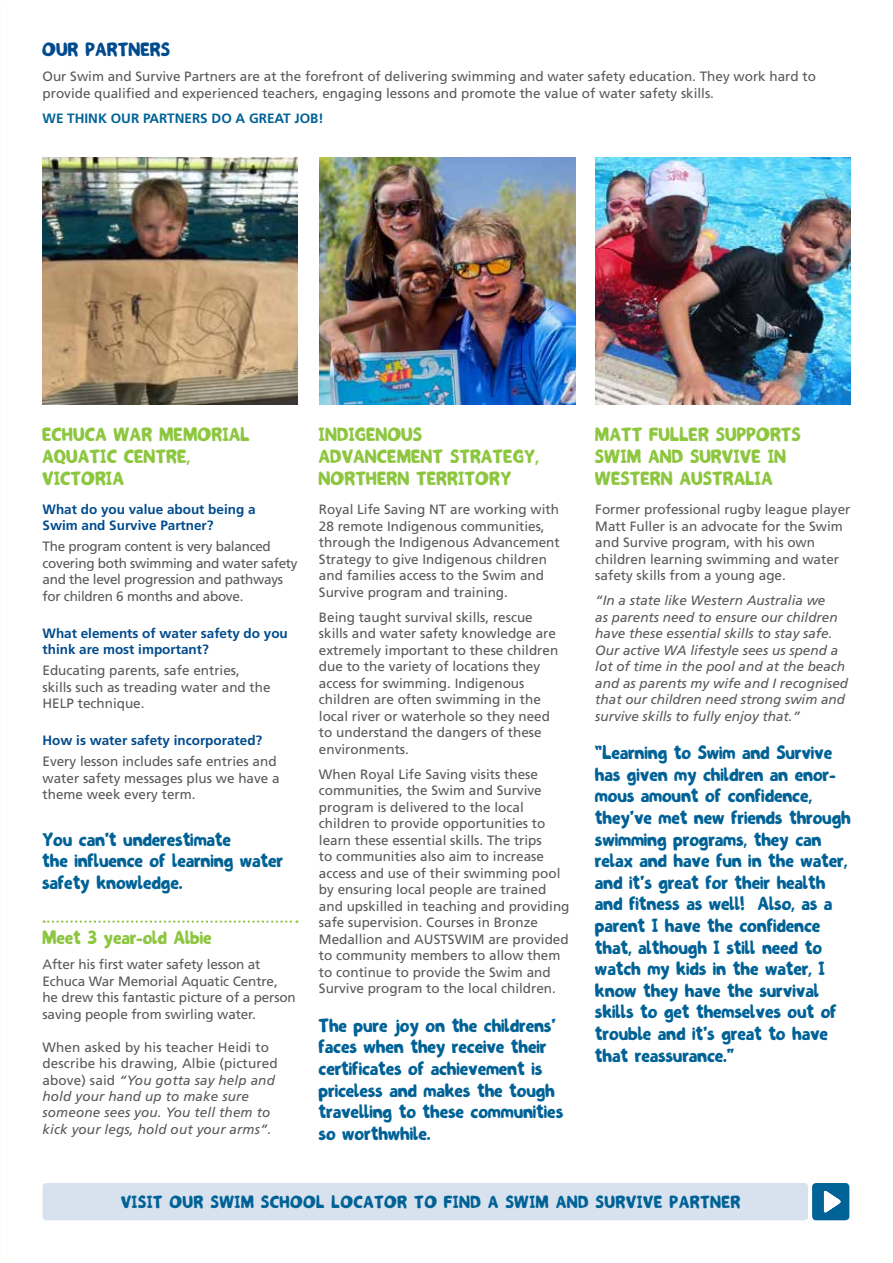
<style>
.page{position:relative;width:893px;height:1263px;background:#fff}
.page>*{position:absolute;margin:0;border:0;box-sizing:border-box;transform-origin:0 0}
.t1{font:600 18px/21.6px "Adam Sans";letter-spacing:.03em;color:#006296}
.t2{font:600 18px/21.6px "Adam Sans";letter-spacing:.04em;color:#8dc63f}
.t3{font:600 18px "Adam Sans";letter-spacing:.04em;color:#004b8d}
.t4{font:600 16.5px "Adam Sans";letter-spacing:.06em;color:#006296}
.t5{font:13.5px/16.5px "Frutiger";color:#58595b}
.t6{font:italic 13.5px/16.5px "Frutiger";color:#58595b}
.t7{font:700 13.5px/16.5px "Frutiger";color:#004b8d}
.t8{font:13.5px/16.5px "Frutiger";letter-spacing:-.02em;color:#58595b}
.t9{font:700 13.5px "Frutiger";color:#006296}
.s1{font-style:normal}
</style>
<div class="page">
<img style="left:43px;top:158px;width:255px;height:246px">
<img style="left:320px;top:158px;width:255px;height:246px">
<img style="left:595px;top:158px;width:255px;height:246px">
<svg style="left:44px;top:920px;width:254px;height:3px"></svg>
<div style="left:43px;top:1183px;width:765px;height:37px;background:#d8e2ee;border-radius:4px"></div>
<div style="left:812px;top:1183px;width:37px;height:37px;background:#006296;border-radius:4px"></div>
<svg style="left:824px;top:1191px;width:17px;height:22px"></svg>
<h1 class="t3" style="left:43px;top:42px;width:129px">OUR PARTNERS</h1>
<p class="t5" style="left:43px;top:68px;width:775px">Our Swim and Survive Partners are at the forefront of delivering swimming and water safety education. They work hard to provide qualified and experienced teachers, engaging lessons and promote the value of water safety skills.</p>
<p class="t9" style="left:43px;top:110px;width:283px">WE THINK OUR PARTNERS DO A GREAT JOB!</p>
<h1 class="t2" style="left:43px;top:426px;width:208px">ECHUCA WAR MEMORIAL<br>AQUATIC CENTRE,<br>VICTORIA</h1>
<p class="t7" style="left:43px;top:501px;width:215px">What do you value about being a<br>Swim and Survive Partner?</p>
<p class="t8" style="left:43px;top:538px;width:257px">The program content is very balanced covering both swimming and water safety and the level progression and pathways for children 6 months and above.</p>
<p class="t7" style="left:43px;top:625px;width:247px">What elements of water safety do you think are most important?</p>
<p class="t5" style="left:43px;top:662px;width:230px">Educating parents, safe entries, skills such as treading water and the<br>HELP technique.</p>
<p class="t7" style="left:43px;top:732px;width:221px">How is water safety incorporated?</p>
<p class="t5" style="left:43px;top:753px;width:239px">Every lesson includes safe entries and water safety messages plus we have a theme week every term.</p>
<h1 class="t1" style="left:43px;top:830px;width:242px">You can’t underestimate<br>the influence of learning water safety knowledge.</h1>
<h1 class="t2" style="left:43px;top:928px;width:170px">Meet 3 year-old Albie</h1>
<p class="t5" style="left:43px;top:956px;width:255px">After his first water safety lesson at Echuca War Memorial Aquatic Centre, he drew this fantastic picture of a person saving people from swirling water.</p>
<p class="t6" style="left:43px;top:1038px;width:237px"><span class="s1">When asked by his teacher Heidi to describe his drawing, Albie (pictured above) said</span> “You gotta say help and hold your hand up to make sure someone sees you. You tell them to kick your legs, hold out your arms”.</p>
<h1 class="t2" style="left:319px;top:426px;width:221px">INDIGENOUS<br>ADVANCEMENT STRATEGY,<br>NORTHERN TERRITORY</h1>
<p class="t5" style="left:319px;top:501px;width:242px">Royal Life Saving NT are working with 28 remote Indigenous communities, through the Indigenous Advancement Strategy to give Indigenous children and families access to the Swim and Survive program and training.</p>
<p class="t5" style="left:319px;top:608px;width:241px">Being taught survival skills, rescue skills and water safety knowledge are extremely important to these children due to the variety of locations they access for swimming. Indigenous children are often swimming in the local river or waterhole so they need to understand the dangers of these environments.</p>
<p class="t5" style="left:319px;top:765px;width:252px">When Royal Life Saving visits these communities, the Swim and Survive program is delivered to the local children to provide opportunities to learn these essential skills. The trips<br>to communities also aim to increase access and use of their swimming pool by ensuring local people are trained and upskilled in teaching and providing safe supervision. Courses in Bronze Medallion and AUSTSWIM are provided to community members to allow them to continue to provide the Swim and Survive program to the local children.</p>
<h1 class="t1" style="left:319px;top:1016px;width:245px">The pure joy on the childrens’ faces when they receive their certificates of achievement is priceless and makes the tough travelling to these communities so worthwhile.</h1>
<h1 class="t2" style="left:595px;top:426px;width:207px">MATT FULLER SUPPORTS<br>SWIM AND SURVIVE IN<br>WESTERN AUSTRALIA</h1>
<p class="t5" style="left:595px;top:501px;width:257px">Former professional rugby league player Matt Fuller is an advocate for the Swim and Survive program, with his own children learning swimming and water safety skills from a young age.</p>
<p class="t6" style="left:595px;top:592px;width:254px">“In a state like Western Australia we<br>as parents need to ensure our children have these essential skills to stay safe.<br>Our active WA lifestyle sees us spend a lot of time in the pool and at the beach and as parents my wife and I recognised that our children need strong swim and survive skills to fully enjoy that.”</p>
<p class="t1" style="left:595px;top:744px;width:257px">“Learning to Swim and Survive has given my children an enor&shy;mous amount of confidence, they’ve met new friends through swimming programs, they can relax and have fun in the water, and it’s great for their health and fitness as well! Also, as a parent I have the confidence that, although I still need to watch my kids in the water, I know they have the survival skills to get themselves out of trouble and it’s great to have that reassurance.”</p>
<p class="t4" style="left:121px;top:1195px;width:621px">VISIT OUR SWIM SCHOOL LOCATOR TO FIND A SWIM AND SURVIVE PARTNER</p>
</div>
